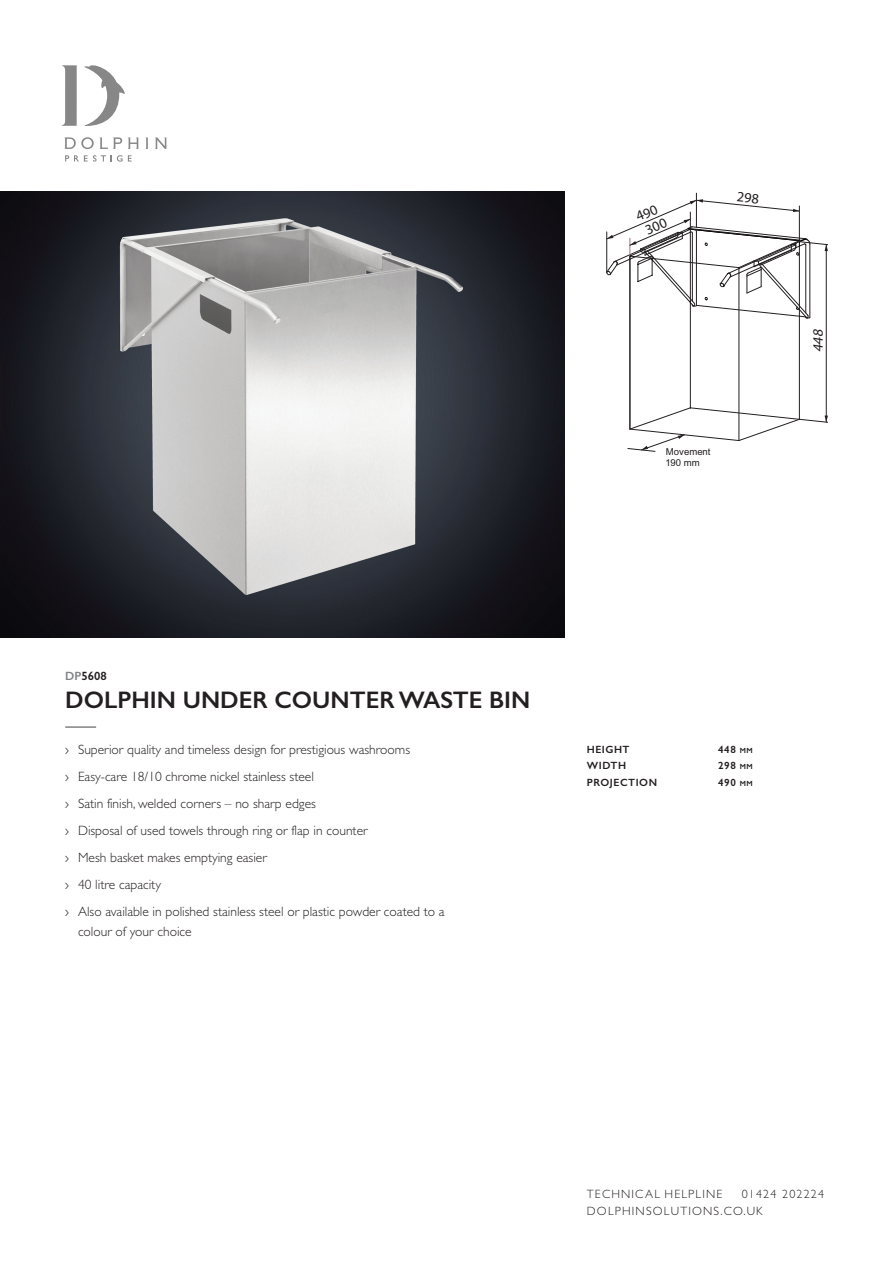
<style>
.page{position:relative;width:893px;height:1263px;background:#fff}
.page>*{position:absolute;margin:0;border:0;box-sizing:border-box;transform-origin:0 0}
.t1{font:600 24px "Gill Sans";color:#231f20}
.t2{font:italic 14.4px "Myriad Pro";color:#231f20}
.t3{font:300 13.5px/27px "Gill Sans";color:#231f20}
.t4{font:300 12px/16.5px "Gill Sans";letter-spacing:.1em;color:#231f20}
.t5{font:600 12px "Gill Sans";color:#231f20}
.t6{font:600 10.5px "Gill Sans";letter-spacing:.05em;color:#231f20}
.t7{font:9.6px/10.8px "Arial";color:#231f20}
.s1{color:#808285}
.s2{font-size:7.5px}
</style>
<div class="page">
<img style="left:0;top:191px;width:564px;height:447px">
<svg style="left:65px;top:155px;width:67px;height:7px"></svg>
<svg style="left:64px;top:137px;width:58px;height:12px"></svg>
<svg style="left:128px;top:137px;width:10px;height:12px"></svg>
<svg style="left:145px;top:137px;width:3px;height:12px"></svg>
<svg style="left:155px;top:137px;width:11px;height:12px"></svg>
<svg style="left:62px;top:65px;width:63px;height:61px"></svg>
<hr style="left:65px;top:726px;width:31px;height:2px;background:#808285">
<svg style="left:606px;top:192px;width:221px;height:260px"></svg>
<p class="t7" style="left:665px;top:446px;width:47px">Movement<br>190 mm</p>
<p class="t2" style="left:809px;top:352px;width:24px;rotate:-90deg">448</p>
<p class="t5" style="left:65px;top:668px;width:43px"><span class="s1">DP</span>5608</p>
<h1 class="t1" style="left:65px;top:686px;width:467px">DOLPHIN UNDER COUNTER WASTE BIN</h1>
<p class="t3" style="left:65px;top:738px;width:381px">› Superior quality and timeless design for prestigious washrooms<br>› Easy-care 18/10 chrome nickel stainless steel<br>› Satin finish, welded corners – no sharp edges<br>› Disposal of used towels through ring or flap in counter<br>› Mesh basket makes emptying easier<br>› 40 litre capacity<br>› Also available in polished stainless steel or plastic powder coated to a</p>
<p class="t3" style="left:78px;top:919px;width:115px">colour of your choice</p>
<p class="t6" style="left:587px;top:743px;width:44px">HEIGHT</p>
<p class="t6" style="left:718px;top:743px;width:36px">448 <span class="s2">MM</span></p>
<p class="t6" style="left:587px;top:760px;width:41px">WIDTH</p>
<p class="t6" style="left:718px;top:760px;width:36px">298 <span class="s2">MM</span></p>
<p class="t6" style="left:587px;top:776px;width:72px">PROJECTION</p>
<p class="t6" style="left:718px;top:776px;width:36px">490 <span class="s2">MM</span></p>
<p class="t4" style="left:587px;top:1187px;width:137px">TECHNICAL HELPLINE</p>
<p class="t4" style="left:587px;top:1187px;width:239px;text-indent:155px">01424 202224<br>DOLPHINSOLUTIONS.CO.UK</p>
</div>
